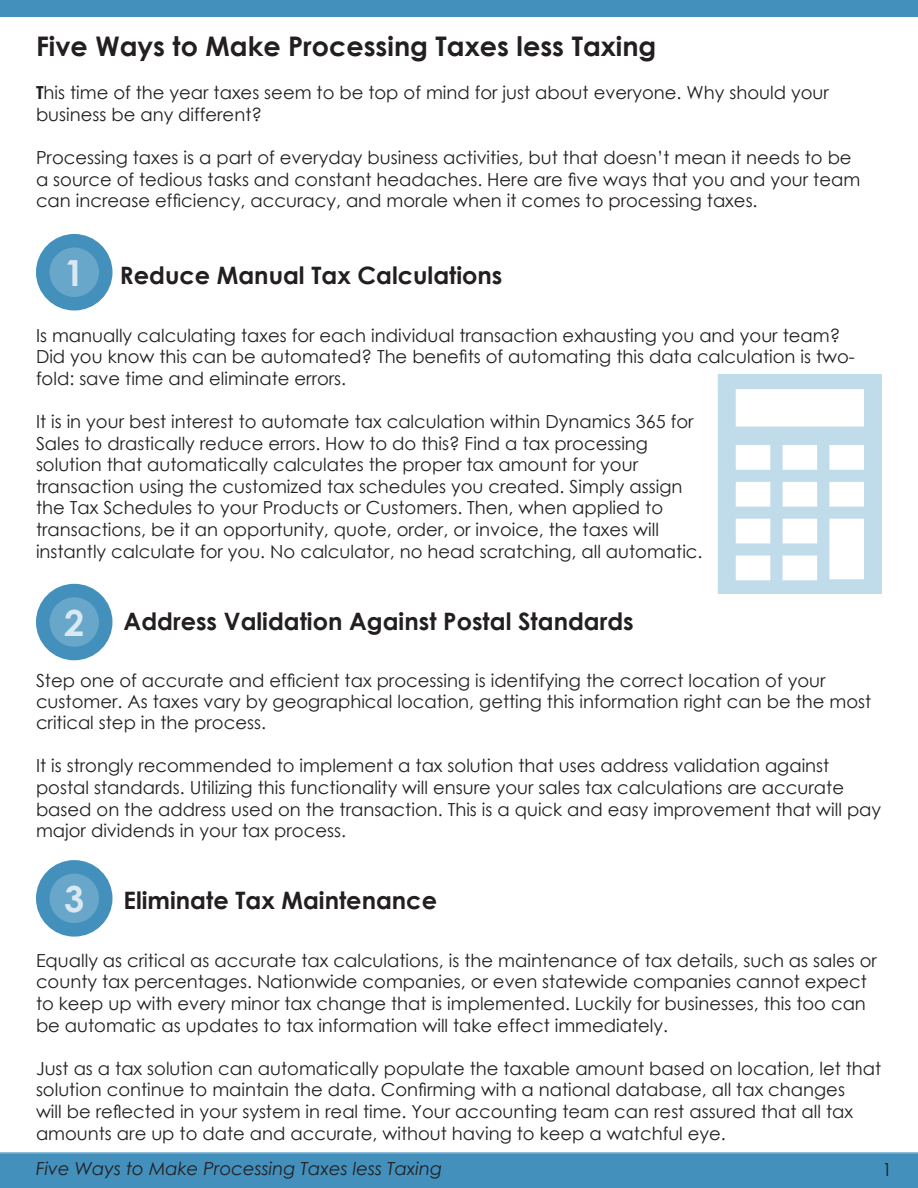
<style>
.page{position:relative;width:918px;height:1188px;background:#fff}
.page>*{position:absolute;margin:0;border:0;box-sizing:border-box;transform-origin:0 0}
.t1{font:700 36px "Century Gothic";color:#d8e9f3}
.t2{font:700 27px "Century Gothic";color:#231f20}
.t3{font:700 24px "Century Gothic";color:#231f20}
.t4{font:18px/21.6px "Century Gothic";color:#231f20}
.t5{font:italic 18px "Century Gothic";color:#231f20}
.s1{font-weight:700}
</style>
<div class="page">
<div style="left:0;top:1152px;width:918px;height:36px;background:#4390bc"></div>
<div style="left:0;top:0;width:918px;height:17px;background:#4390bc"></div>
<div style="left:43px;top:241px;width:63px;height:63px;background:#68a7ca;border-radius:50%"></div>
<div style="left:36px;top:234px;width:76px;height:76px;border:14px solid #4390bc;border-radius:50%"></div>
<div style="left:43px;top:591px;width:63px;height:63px;background:#68a7ca;border-radius:50%"></div>
<div style="left:36px;top:584px;width:76px;height:76px;border:14px solid #4390bc;border-radius:50%"></div>
<div style="left:43px;top:867px;width:63px;height:63px;background:#68a7ca;border-radius:50%"></div>
<div style="left:36px;top:860px;width:76px;height:77px;border:14px solid #4390bc;border-radius:50%"></div>
<svg style="left:718px;top:374px;width:164px;height:220px"></svg>
<h2 class="t2" style="left:36px;top:26px;width:622px">Five Ways to Make Processing Taxes less Taxing</h2>
<p class="t4" style="left:36px;top:82px;width:794px"><span class="s1">T</span>his time of the year taxes seem to be top of mind for just about everyone. Why should your business be any different?</p>
<p class="t4" style="left:36px;top:147px;width:826px">Processing taxes is a part of everyday business activities, but that doesn’t mean it needs to be a source of tedious tasks and constant headaches. Here are five ways that you and your team can increase efficiency, accuracy, and morale when it comes to processing taxes.</p>
<h1 class="t1" style="left:64px;top:245px;width:22px">1</h1>
<h3 class="t3" style="left:120px;top:257px;width:384px">Reduce Manual Tax Calculations</h3>
<p class="t4" style="left:36px;top:324px;width:820px">Is manually calculating taxes for each individual transaction exhausting you and your team?<br>Did you know this can be automated? The benefits of automating this data calculation is two&shy;fold: save time and eliminate errors.</p>
<p class="t4" style="left:36px;top:410px;width:668px">It is in your best interest to automate tax calculation within Dynamics 365 for Sales to drastically reduce errors. How to do this? Find a tax processing solution that automatically calculates the proper tax amount for your transaction using the customized tax schedules you created. Simply assign the Tax Schedules to your Products or Customers. Then, when applied to transactions, be it an opportunity, quote, order, or invoice, the taxes will instantly calculate for you. No calculator, no head scratching, all automatic.</p>
<h1 class="t1" style="left:64px;top:595px;width:22px">2</h1>
<h3 class="t3" style="left:124px;top:603px;width:512px">Address Validation Against Postal Standards</h3>
<p class="t4" style="left:36px;top:670px;width:837px;line-height:21px">Step one of accurate and efficient tax processing is identifying the correct location of your customer. As taxes vary by geographical location, getting this information right can be the most critical step in the process.</p>
<p class="t4" style="left:36px;top:755px;width:847px">It is strongly recommended to implement a tax solution that uses address validation against postal standards. Utilizing this functionality will ensure your sales tax calculations are accurate based on the address used on the transaction. This is a quick and easy improvement that will pay major dividends in your tax process.</p>
<h1 class="t1" style="left:64px;top:871px;width:22px">3</h1>
<h3 class="t3" style="left:124px;top:882px;width:315px">Eliminate Tax Maintenance</h3>
<p class="t4" style="left:36px;top:949px;width:842px">Equally as critical as accurate tax calculations, is the maintenance of tax details, such as sales or county tax percentages. Nationwide companies, or even statewide companies cannot expect to keep up with every minor tax change that is implemented. Luckily for businesses, this too can be automatic as updates to tax information will take effect immediately.</p>
<p class="t4" style="left:36px;top:1057px;width:847px">Just as a tax solution can automatically populate the taxable amount based on location, let that solution continue to maintain the data. Confirming with a national database, all tax changes<br>will be reflected in your system in real time. Your accounting team can rest assured that all tax amounts are up to date and accurate, without having to keep a watchful eye.</p>
<p class="t5" style="left:36px;top:1156px;width:408px">Five Ways to Make Processing Taxes less Taxing</p>
<p class="t4" style="left:882px;top:1158px;width:11px">1</p>
</div>
